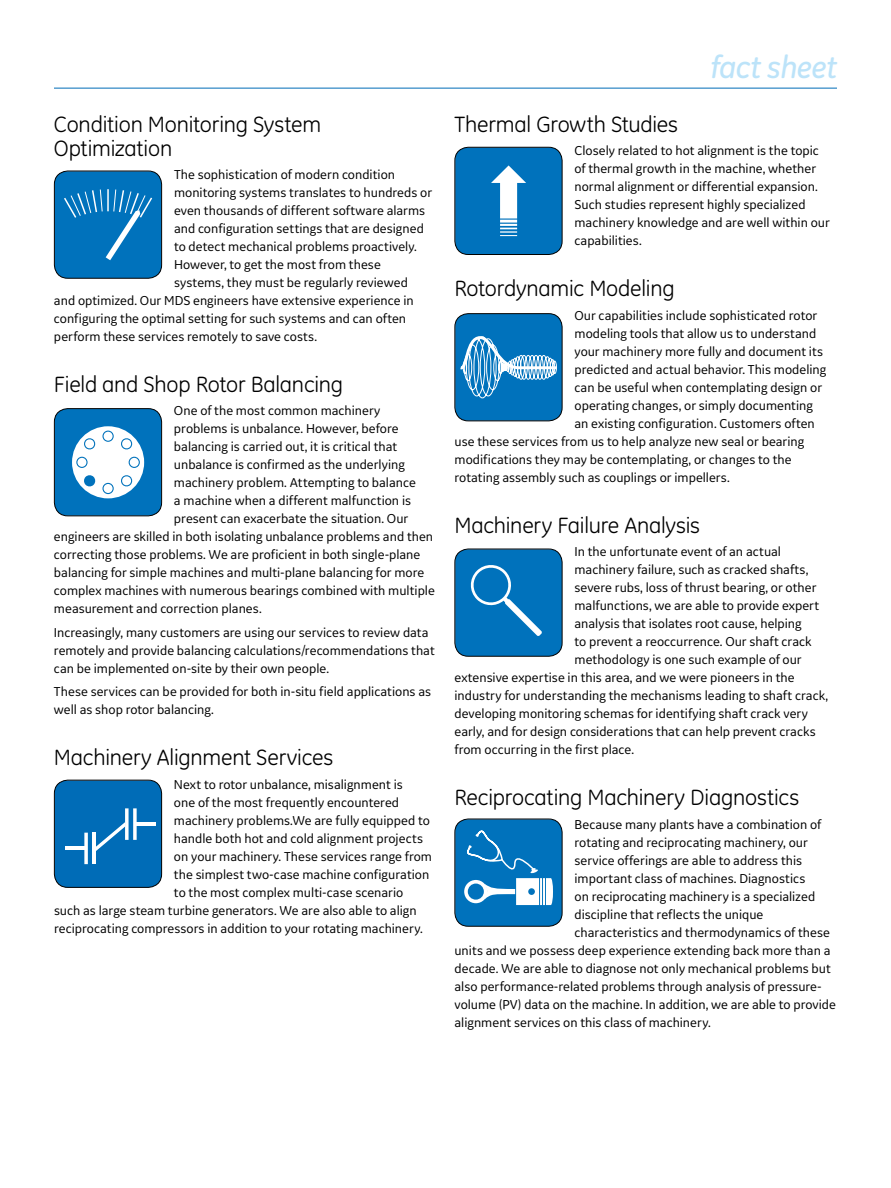
<style>
.page{position:relative;width:891px;height:1188px;background:#fff}
.page>*{position:absolute;margin:0;border:0;box-sizing:border-box;transform-origin:0 0}
.t1{font:italic 500 31.5px "GE Inspira";letter-spacing:-.025em;color:#bce3f9}
.t2{font:22.5px/24px "GE Inspira";letter-spacing:-.01em;color:#000}
.t3{font:13.5px/18px "GE Inspira Sans";color:#000}
</style>
<div class="page">
<hr style="left:54px;top:88px;width:783px;height:1px;background:#006cb7">
<svg style="left:55px;top:171px;width:106px;height:107px;background:#117bbf"></svg>
<div style="left:54px;top:171px;width:108px;height:108px;border:1px solid #000;border-radius:14px"></div>
<svg style="left:55px;top:409px;width:106px;height:107px"></svg>
<div style="left:54px;top:408px;width:108px;height:108px;border:1px solid #000;border-radius:14px"></div>
<svg style="left:55px;top:781px;width:107px;height:106px;background:#1175bb"></svg>
<hr style="left:92px;top:833px;width:4px;height:31px;background:#fff">
<div style="left:54px;top:780px;width:108px;height:108px;border:1px solid #000;border-radius:14px"></div>
<svg style="left:456px;top:147px;width:106px;height:107px;background:#1a80c2"></svg>
<div style="left:454px;top:147px;width:108px;height:108px;border:1px solid #000;border-radius:14px"></div>
<svg style="left:456px;top:314px;width:106px;height:107px;background:#2586c5"></svg>
<div style="left:454px;top:313px;width:108px;height:108px;border:1px solid #000;border-radius:14px"></div>
<svg style="left:455px;top:549px;width:107px;height:106px;background:#107abf"></svg>
<div style="left:454px;top:549px;width:108px;height:108px;border:1px solid #000;border-radius:14px"></div>
<svg style="left:455px;top:819px;width:107px;height:106px;background:#2787c5"></svg>
<div style="left:454px;top:819px;width:108px;height:108px;border:1px solid #000;border-radius:14px"></div>
<h2 class="t2" style="left:54px;top:112px;width:269px">Condition Monitoring System<br>Optimization</h2>
<p class="t3" style="left:174px;top:165px;width:223px">The sophistication of modern condition</p>
<p class="t3" style="left:174px;top:183px;width:260px">monitoring systems translates to hundreds or</p>
<p class="t3" style="left:174px;top:201px;width:253px">even thousands of different software alarms</p>
<p class="t3" style="left:174px;top:219px;width:251px">and configuration settings that are designed</p>
<p class="t3" style="left:174px;top:237px;width:244px">to detect mechanical problems proactively.</p>
<p class="t3" style="left:174px;top:255px;width:208px">However, to get the most from these</p>
<p class="t3" style="left:174px;top:273px;width:235px">systems, they must be regularly reviewed</p>
<p class="t3" style="left:54px;top:291px;width:361px">and optimized. Our MDS engineers have extensive experience in</p>
<p class="t3" style="left:54px;top:309px;width:354px">configuring the optimal setting for such systems and can often</p>
<p class="t3" style="left:54px;top:327px;width:265px">perform these services remotely to save costs.</p>
<h2 class="t2" style="left:54px;top:372px;width:291px">Field and Shop Rotor Balancing</h2>
<p class="t3" style="left:174px;top:402px;width:208px">One of the most common machinery</p>
<p class="t3" style="left:174px;top:420px;width:226px">problems is unbalance. However, before</p>
<p class="t3" style="left:174px;top:438px;width:225px">balancing is carried out, it is critical that</p>
<p class="t3" style="left:174px;top:456px;width:232px">unbalance is confirmed as the underlying</p>
<p class="t3" style="left:174px;top:474px;width:243px">machinery problem. Attempting to balance</p>
<p class="t3" style="left:174px;top:492px;width:239px">a machine when a different malfunction is</p>
<p class="t3" style="left:174px;top:510px;width:236px">present can exacerbate the situation. Our</p>
<p class="t3" style="left:54px;top:528px;width:381px">engineers are skilled in both isolating unbalance problems and then</p>
<p class="t3" style="left:54px;top:546px;width:368px">correcting those problems. We are proficient in both single-plane</p>
<p class="t3" style="left:54px;top:564px;width:372px">balancing for simple machines and multi-plane balancing for more</p>
<p class="t3" style="left:54px;top:582px;width:382px">complex machines with numerous bearings combined with multiple</p>
<p class="t3" style="left:54px;top:600px;width:209px">measurement and correction planes.</p>
<p class="t3" style="left:54px;top:623px;width:382px">Increasingly, many customers are using our services to review data remotely and provide balancing calculations/recommendations that can be implemented on-site by their own people.</p>
<p class="t3" style="left:54px;top:682px;width:379px">These services can be provided for both in-situ field applications as well as shop rotor balancing.</p>
<h2 class="t2" style="left:54px;top:745px;width:281px">Machinery Alignment Services</h2>
<p class="t3" style="left:174px;top:775px;width:230px">Next to rotor unbalance, misalignment is</p>
<p class="t3" style="left:174px;top:793px;width:227px">one of the most frequently encountered</p>
<p class="t3" style="left:174px;top:811px;width:257px">machinery problems.We are fully equipped to</p>
<p class="t3" style="left:174px;top:829px;width:251px">handle both hot and cold alignment projects</p>
<p class="t3" style="left:174px;top:847px;width:260px">on your machinery. These services range from</p>
<p class="t3" style="left:174px;top:865px;width:257px">the simplest two-case machine configuration</p>
<p class="t3" style="left:174px;top:883px;width:231px">to the most complex multi-case scenario</p>
<p class="t3" style="left:54px;top:901px;width:364px">such as large steam turbine generators. We are also able to align</p>
<p class="t3" style="left:54px;top:919px;width:370px">reciprocating compressors in addition to your rotating machinery.</p>
<h1 class="t1" style="left:710px;top:49px;width:128px">fact sheet</h1>
<h2 class="t2" style="left:454px;top:112px;width:225px">Thermal Growth Studies</h2>
<p class="t3" style="left:574px;top:142px;width:257px">Closely related to hot alignment is the topic of thermal growth in the machine, whether normal alignment or differential expansion.<br>Such studies represent highly specialized machinery knowledge and are well within our capabilities.</p>
<h2 class="t2" style="left:454px;top:277px;width:222px">Rotordynamic Modeling</h2>
<p class="t3" style="left:574px;top:306px;width:244px">Our capabilities include sophisticated rotor</p>
<p class="t3" style="left:574px;top:324px;width:243px">modeling tools that allow us to understand</p>
<p class="t3" style="left:574px;top:342px;width:250px">your machinery more fully and document its</p>
<p class="t3" style="left:574px;top:360px;width:253px">predicted and actual behavior. This modeling</p>
<p class="t3" style="left:574px;top:378px;width:249px">can be useful when contemplating design or</p>
<p class="t3" style="left:574px;top:396px;width:240px">operating changes, or simply documenting</p>
<p class="t3" style="left:574px;top:414px;width:242px">an existing configuration. Customers often</p>
<p class="t3" style="left:454px;top:432px;width:351px">use these services from us to help analyze new seal or bearing</p>
<p class="t3" style="left:454px;top:450px;width:339px">modifications they may be contemplating, or changes to the</p>
<p class="t3" style="left:454px;top:468px;width:277px">rotating assembly such as couplings or impellers.</p>
<h2 class="t2" style="left:454px;top:513px;width:247px">Machinery Failure Analysis</h2>
<p class="t3" style="left:574px;top:542px;width:208px">In the unfortunate event of an actual</p>
<p class="t3" style="left:574px;top:560px;width:236px">machinery failure, such as cracked shafts,</p>
<p class="t3" style="left:574px;top:578px;width:244px">severe rubs, loss of thrust bearing, or other</p>
<p class="t3" style="left:574px;top:596px;width:246px">malfunctions, we are able to provide expert</p>
<p class="t3" style="left:574px;top:614px;width:229px">analysis that isolates root cause, helping</p>
<p class="t3" style="left:574px;top:632px;width:239px">to prevent a reoccurrence. Our shaft crack</p>
<p class="t3" style="left:574px;top:650px;width:229px">methodology is one such example of our</p>
<p class="t3" style="left:454px;top:668px;width:342px">extensive expertise in this area, and we were pioneers in the</p>
<p class="t3" style="left:454px;top:686px;width:375px">industry for understanding the mechanisms leading to shaft crack,</p>
<p class="t3" style="left:454px;top:704px;width:355px">developing monitoring schemas for identifying shaft crack very</p>
<p class="t3" style="left:454px;top:722px;width:363px">early, and for design considerations that can help prevent cracks</p>
<p class="t3" style="left:454px;top:740px;width:181px">from occurring in the first place.</p>
<h2 class="t2" style="left:454px;top:785px;width:346px">Reciprocating Machinery Diagnostics</h2>
<p class="t3" style="left:574px;top:815px;width:248px">Because many plants have a combination of</p>
<p class="t3" style="left:574px;top:833px;width:235px">rotating and reciprocating machinery, our</p>
<p class="t3" style="left:574px;top:851px;width:229px">service offerings are able to address this</p>
<p class="t3" style="left:574px;top:869px;width:232px">important class of machines. Diagnostics</p>
<p class="t3" style="left:574px;top:887px;width:242px">on reciprocating machinery is a specialized</p>
<p class="t3" style="left:574px;top:905px;width:190px">discipline that reflects the unique</p>
<p class="t3" style="left:574px;top:923px;width:257px">characteristics and thermodynamics of these</p>
<p class="t3" style="left:454px;top:941px;width:378px">units and we possess deep experience extending back more than a</p>
<p class="t3" style="left:454px;top:959px;width:378px">decade. We are able to diagnose not only mechanical problems but</p>
<p class="t3" style="left:454px;top:977px;width:369px">also performance-related problems through analysis of pressure-</p>
<p class="t3" style="left:454px;top:995px;width:383px">volume (PV) data on the machine. In addition, we are able to provide</p>
<p class="t3" style="left:454px;top:1013px;width:258px">alignment services on this class of machinery.</p>
</div>
